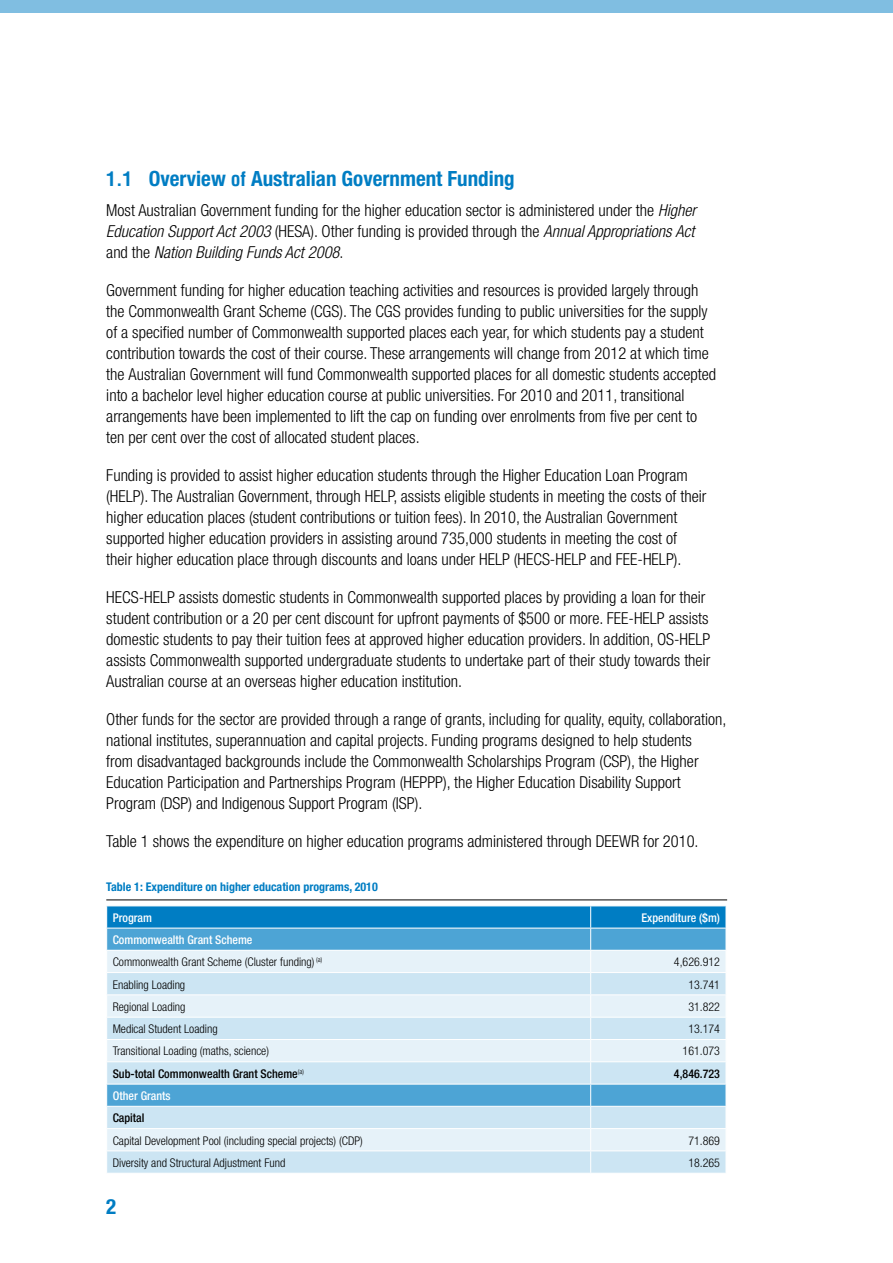
<style>
.page{position:relative;width:893px;height:1263px;background:#fff}
.page>*{position:absolute;margin:0;border:0;box-sizing:border-box;transform-origin:0 0}
.t1{font:700 condensed 21px "Helvetica Neue LT";color:#007dc3}
.t2{font:300 condensed 16.5px/21px "Helvetica Neue LT";color:#000}
.t3{font:300 condensed 12px/22.4px "Helvetica Neue LT";color:#000}
.t4{font:500 condensed 12px "Helvetica Neue LT";color:#000}
.t5{font:700 condensed 12px "Helvetica Neue LT";color:#007dc3}
.t6{font:500 condensed 12px "Helvetica Neue LT";color:#fff}
.s1{font-family:"Helvetica LT";font-size:19.5px}
.s2{font-style:italic}
.s3{font-weight:500;color:#fff}
</style>
<div class="page">
<div style="left:0;top:0;width:893px;height:13px;background:#80bee1"></div>
<hr style="left:106px;top:899px;width:621px;height:1px;background:#000">
<svg style="left:106px;top:906px;width:620px;height:267px;background:#b2d7ec"></svg>
<hr style="left:106px;top:950px;width:485px;height:1px;background:#fff">
<hr style="left:591px;top:950px;width:135px;height:1px;background:#fff">
<p class="t1" style="left:106px;top:166px;width:410px"><span class="s1">1.1</span> Overview <span class="s1">of</span> Australian Government Funding</p>
<p class="t2" style="left:106px;top:199px;width:591px;text-align:justify">Most Australian Government funding for the higher education sector is administered under the <span class="s2">Higher Education Support Act 2003</span> (HESA). Other funding is provided through the <span class="s2">Annual Appropriations Act </span>and the <span class="s2">Nation Building Funds Act 2008</span>.</p>
<p class="t2" style="left:106px;top:279px;width:611px">Government funding for higher education teaching activities and resources is provided largely through the Commonwealth Grant Scheme (CGS). The CGS provides funding to public universities for the supply of a specified number of Commonwealth supported places each year, for which students pay a student contribution towards the cost of their course. These arrangements will change from 2012 at which time the Australian Government will fund Commonwealth supported places for all domestic students accepted into a bachelor level higher education course at public universities. For 2010 and 2011, transitional arrangements have been implemented to lift the cap on funding over enrolments from five per cent to ten per cent over the cost of allocated student places.</p>
<p class="t2" style="left:106px;top:464px;width:601px">Funding is provided to assist higher education students through the Higher Education Loan Program (HELP). The Australian Government, through HELP, assists eligible students in meeting the costs of their higher education places (student contributions or tuition fees). In 2010, the Australian Government supported higher education providers in assisting around 735,000 students in meeting the cost of their higher education place through discounts and loans under HELP (HECS-HELP and FEE-HELP).</p>
<p class="t2" style="left:106px;top:586px;width:606px">HECS-HELP assists domestic students in Commonwealth supported places by providing a loan for their student contribution or a 20 per cent discount for upfront payments of $500 or more. FEE-HELP assists domestic students to pay their tuition fees at approved higher education providers. In addition, OS-HELP assists Commonwealth supported undergraduate students to undertake part of their study towards their Australian course at an overseas higher education institution.</p>
<p class="t2" style="left:106px;top:708px;width:621px">Other funds for the sector are provided through a range of grants, including for quality, equity, collaboration, national institutes, superannuation and capital projects. Funding programs designed to help students<br>from disadvantaged backgrounds include the Commonwealth Scholarships Program (CSP), the Higher Education Participation and Partnerships Program (HEPPP), the Higher Education Disability Support Program (DSP) and Indigenous Support Program (ISP).</p>
<p class="t2" style="left:106px;top:830px;width:594px">Table 1 shows the expenditure on higher education programs administered through DEEWR for 2010.</p>
<p class="t5" style="left:106px;top:879px;width:273px">Table 1: Expenditure on higher education programs, 2010</p>
<p class="t6" style="left:113px;top:910px;width:41px">Program</p>
<p class="t6" style="left:641px;top:910px;width:80px">Expenditure ($m)</p>
<p class="t3" style="left:113px;top:928px;width:211px"><span class="s3">Commonwealth Grant Scheme<br></span>Commonwealth Grant Scheme (Cluster funding) <sup>(a)</sup></p>
<p class="t3" style="left:674px;top:951px;width:48px">4,626.912</p>
<p class="t3" style="left:113px;top:973px;width:74px">Enabling Loading</p>
<p class="t3" style="left:688px;top:973px;width:33px">13.741</p>
<p class="t3" style="left:113px;top:995px;width:74px">Regional Loading</p>
<p class="t3" style="left:688px;top:995px;width:33px">31.822</p>
<p class="t3" style="left:113px;top:1017px;width:107px">Medical Student Loading</p>
<p class="t3" style="left:688px;top:1017px;width:33px">13.174</p>
<p class="t3" style="left:113px;top:1040px;width:158px">Transitional Loading (maths, science)</p>
<p class="t3" style="left:683px;top:1040px;width:39px">161.073</p>
<p class="t4" style="left:113px;top:1066px;width:193px">Sub-total Commonwealth Grant Scheme<sup>(a)</sup></p>
<p class="t4" style="left:674px;top:1066px;width:48px">4,846.723</p>
<p class="t6" style="left:113px;top:1088px;width:59px">Other Grants</p>
<p class="t4" style="left:113px;top:1111px;width:33px">Capital</p>
<p class="t3" style="left:113px;top:1129px;width:252px">Capital Development Pool (including special projects) (CDP)</p>
<p class="t3" style="left:688px;top:1129px;width:33px">71.869</p>
<p class="t3" style="left:113px;top:1151px;width:174px">Diversity and Structural Adjustment Fund</p>
<p class="t3" style="left:688px;top:1151px;width:33px">18.265</p>
<p class="t1" style="left:106px;top:1193px;width:12px">2</p>
</div>
